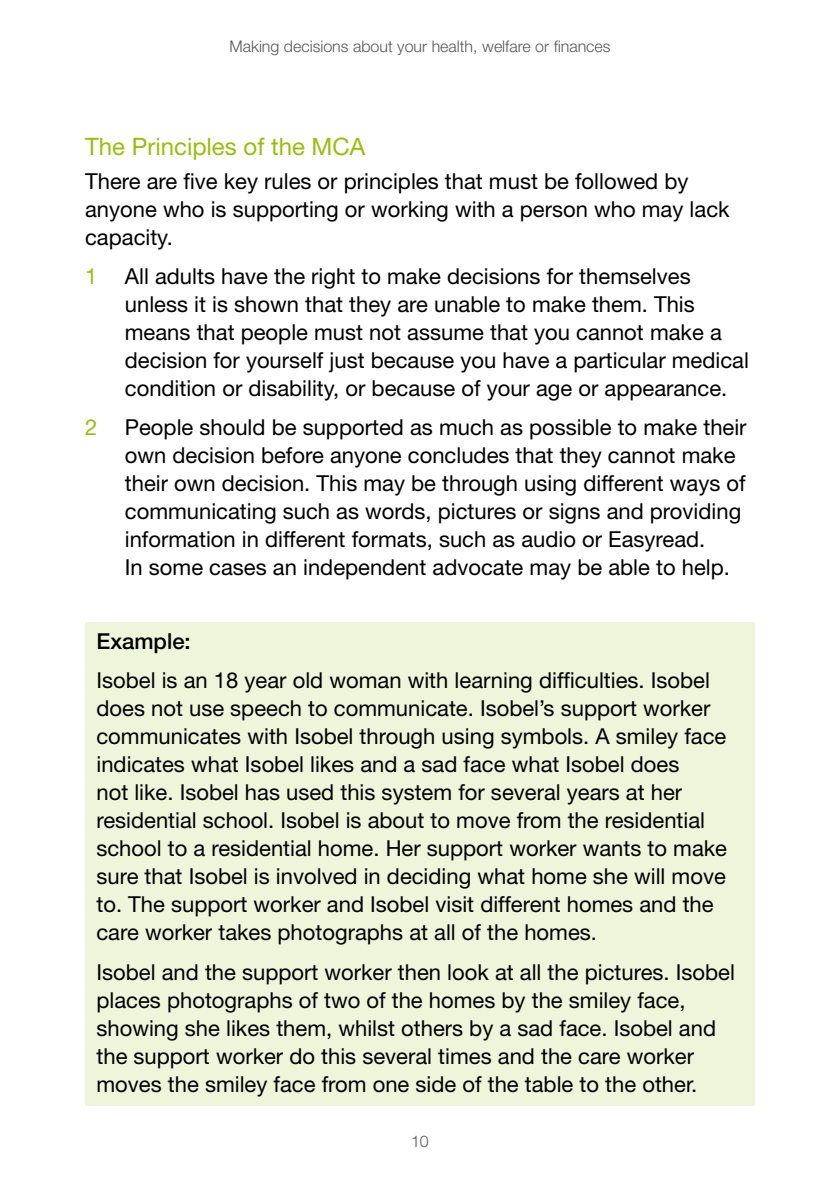
<style>
.page{position:relative;width:840px;height:1191px;background:#fff}
.page>*{position:absolute;margin:0;border:0;box-sizing:border-box;transform-origin:0 0}
.Sub_header{font:24px "Helvetica Neue";color:#97be0d}
.body{font:22px/28px "Helvetica Neue";color:#000}
.body-2{font:500 22px "Helvetica Neue";color:#000}
.t1{font:300 16px "Helvetica Neue";color:#58585a}
.s1{color:#97be0d}
</style>
<div class="page">
<div style="left:85px;top:622px;width:669px;height:484px;background:#eff5db"></div>
<p class="t1" style="left:229px;top:37px;width:382px">Making decisions about your health, welfare or finances</p>
<p class="Sub_header" style="left:85px;top:132px;width:282px">The Principles of the MCA</p>
<p class="body" style="left:85px;top:166px;width:645px">There are five key rules or principles that must be followed by anyone who is supporting or working with a person who may lack capacity.</p>
<p class="body" style="left:125px;top:262px;width:625px;text-indent:-40px"><span class="s1">1</span> All adults have the right to make decisions for themselves unless it is shown that they are unable to make them. This means that people must not assume that you cannot make a decision for yourself just because you have a particular medical condition or disability, or because of your age or appearance.</p>
<p class="body" style="left:125px;top:413px;width:623px;text-indent:-40px"><span class="s1">2</span> People should be supported as much as possible to make their own decision before anyone concludes that they cannot make their own decision. This may be through using different ways of communicating such as words, pictures or signs and providing information in different formats, such as audio or Easyread.<br>In some cases an independent advocate may be able to help.</p>
<p class="body-2" style="left:96px;top:628px;width:96px">Example:</p>
<p class="body" style="left:96px;top:666px;width:631px">Isobel is an 18 year old woman with learning difficulties. Isobel does not use speech to communicate. Isobel’s support worker communicates with Isobel through using symbols. A smiley face indicates what Isobel likes and a sad face what Isobel does<br>not like. Isobel has used this system for several years at her residential school. Isobel is about to move from the residential school to a residential home. Her support worker wants to make sure that Isobel is involved in deciding what home she will move to. The support worker and Isobel visit different homes and the care worker takes photographs at all of the homes.</p>
<p class="body" style="left:96px;top:957px;width:639px">Isobel and the support worker then look at all the pictures. Isobel places photographs of two of the homes by the smiley face, showing she likes them, whilst others by a sad face. Isobel and the support worker do this several times and the care worker moves the smiley face from one side of the table to the other.</p>
</div>
